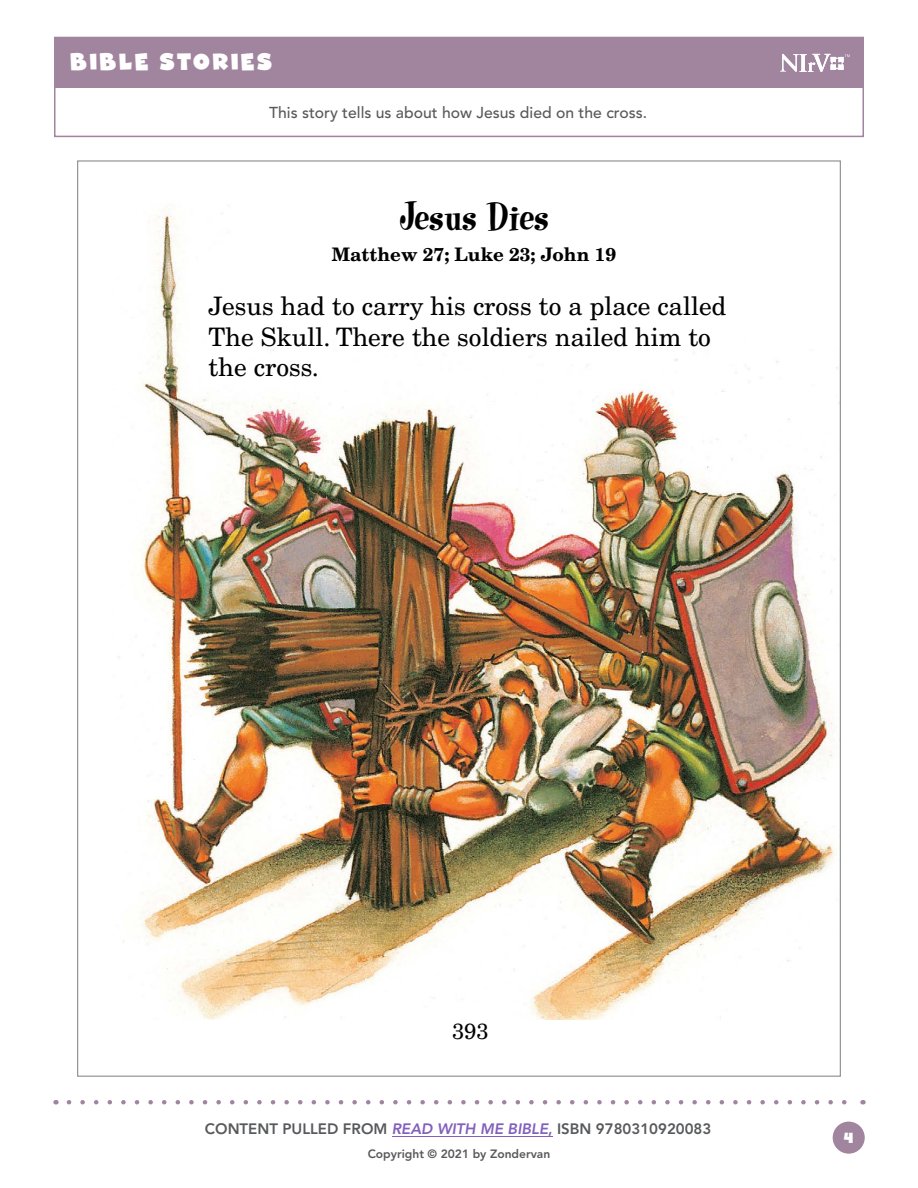
<style>
.page{position:relative;width:918px;height:1188px;background:#fff}
.page>*{position:absolute;margin:0;border:0;box-sizing:border-box;transform-origin:0 0}
.t1{font:40.65px "Heatwave";color:#000}
.t2{font:25.35px/30.5px "New Century Schlbk";color:#000}
.t3{font:24px "Ghost Kid AOE Pro";letter-spacing:.12em;color:#fff}
.t4{font:22.05px "New Century Schlbk";color:#000}
.t5{font:700 18.6px "New Century Schlbk";color:#000}
.t6{font:500 15.75px "Avenir";color:#58595b}
.t7{font:800 15px "Avenir";color:#58595b}
.t8{font:15px "Ghost Kid AOE Pro";color:#fff}
.t9{font:800 12px "Avenir";color:#58595b}
.s1{font-style:italic;color:#8260bb}
.s2{color:#8260bb}
</style>
<div class="page">
<div style="left:54px;top:37px;width:810px;height:51px;background:#a1859f"></div>
<svg style="left:780px;top:54px;width:70px;height:18px"></svg>
<div style="left:833px;top:1122px;width:32px;height:32px;background:#a1859f;border-radius:50%"></div>
<div style="left:54px;top:37px;width:810px;height:100px;border:2px solid #a1859f"></div>
<hr style="left:392px;top:1136px;width:161px;height:1px;background:#8260bb">
<img style="left:118px;top:207px;width:721px;height:812px">
<svg style="left:69px;top:1100px;width:778px;height:4px"></svg>
<p class="t3" style="left:71px;top:47px;width:203px">BIBLE STORIES</p>
<p class="t6" style="left:269px;top:104px;width:380px">This story tells us about how Jesus died on the cross.</p>
<h1 class="t1" style="left:400px;top:193px;width:150px">Jesus Dies</h1>
<p class="t5" style="left:332px;top:242px;width:286px">Matthew 27; Luke 23; John 19</p>
<p class="t2" style="left:209px;top:291px;width:519px">Jesus had to carry his cross to a place called<br>The Skull. There the soldiers nailed him to the cross.</p>
<p class="t4" style="left:452px;top:1017px;width:38px">393</p>
<p class="t7" style="left:205px;top:1120px;width:508px">CONTENT PULLED FROM <span class="s1">READ WITH ME BIBLE</span><span class="s2">,</span> ISBN 9780310920083</p>
<p class="t9" style="left:368px;top:1147px;width:184px">Copyright © 2021 by Zondervan</p>
<p class="t8" style="left:844px;top:1128px;width:11px">4</p>
</div>
